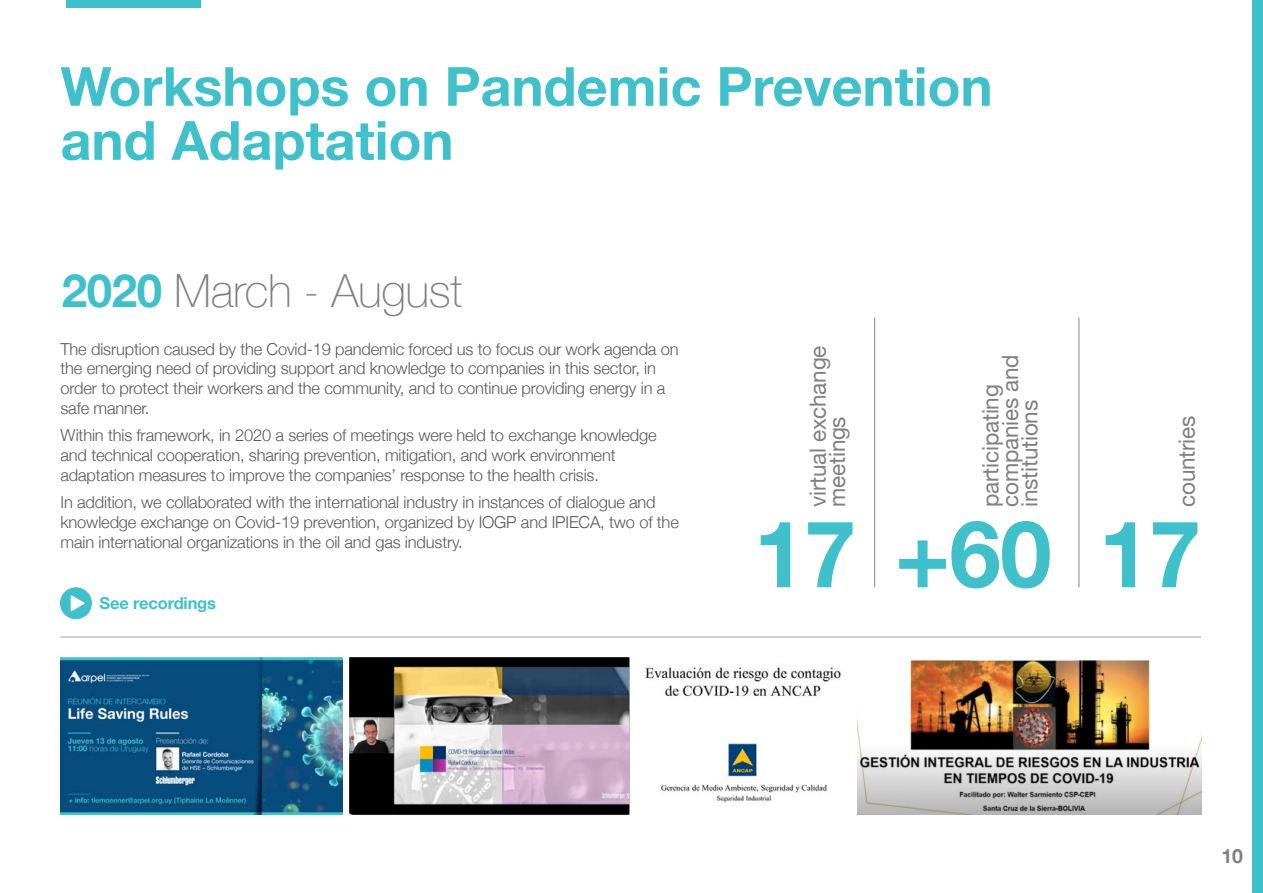
<style>
.page{position:relative;width:1263px;height:893px;background:#fff}
.page>*{position:absolute;margin:0;border:0;box-sizing:border-box;transform-origin:0 0}
.t1{font:700 92.7px "Helvetica Neue";color:#40c0ca}
.t2{font:700 54px/54px "Helvetica Neue";color:#40c0ca}
.t3{font:100 45.75px "Helvetica Neue";letter-spacing:-.01em;color:#808183}
.t4{font:22.5px/19.5px "Helvetica Neue";letter-spacing:-.01em;color:#808183}
.t5{font:700 19.5px "Helvetica Neue";color:#808083}
.t6{font:300 16.5px/19.8px "Helvetica Neue";letter-spacing:-.01em;color:#58595b}
.t7{font:700 16.5px "Helvetica Neue";letter-spacing:-.01em;color:#40c0ca}
.s1{font-weight:700;color:#40c0ca}
</style>
<div class="page">
<div style="left:67px;top:0;width:134px;height:8px;background:#40c0ca"></div>
<hr style="left:61px;top:636px;width:1140px;height:2px;background:#a7a9ab">
<hr style="left:1078px;top:317px;width:1px;height:270px;background:#949598">
<hr style="left:874px;top:317px;width:1px;height:270px;background:#949598">
<div style="left:1252px;top:0;width:11px;height:893px;background:#40c0ca"></div>
<img style="left:857px;top:659px;width:344px;height:156px">
<img style="left:349px;top:657px;width:280px;height:158px">
<img style="left:61px;top:657px;width:282px;height:158px">
<img style="left:645px;top:667px;width:196px;height:136px">
<div style="left:60px;top:587px;width:32px;height:32px;background:#40c0ca;border-radius:50%"></div>
<svg style="left:71px;top:595px;width:14px;height:16px"></svg>
<h2 class="t2" style="left:61px;top:61px;width:933px">Workshops on Pandemic Prevention and Adaptation</h2>
<h3 class="t3" style="left:62px;top:256px;width:402px"><span class="s1">2020</span> March - August</h3>
<p class="t6" style="left:61px;top:338px;width:620px">The disruption caused by the Covid-19 pandemic forced us to focus our work agenda on the emerging need of providing support and knowledge to companies in this sector, in order to protect their workers and the community, and to continue providing energy in a safe manner.</p>
<p class="t6" style="left:61px;top:424px;width:598px">Within this framework, in 2020 a series of meetings were held to exchange knowledge and technical cooperation, sharing prevention, mitigation, and work environment adaptation measures to improve the companies’ response to the health crisis.</p>
<p class="t6" style="left:61px;top:491px;width:620px">In addition, we collaborated with the international industry in instances of dialogue and knowledge exchange on Covid-19 prevention, organized by IOGP and IPIECA, two of the main international organizations in the oil and gas industry.</p>
<p class="t7" style="left:100px;top:590px;width:118px">See recordings</p>
<h3 class="t4" style="left:809px;top:507px;width:163px;rotate:-90deg">virtual exchange meetings</h3>
<h1 class="t1" style="left:754px;top:481px;width:299px">17 +60</h1>
<h3 class="t4" style="left:982px;top:507px;width:153px;rotate:-90deg">participating companies and institutions</h3>
<h3 class="t4" style="left:1178px;top:507px;width:93px;rotate:-90deg">countries</h3>
<h1 class="t1" style="left:1099px;top:481px;width:104px">17</h1>
<p class="t5" style="left:1221px;top:841px;width:23px">10</p>
</div>
